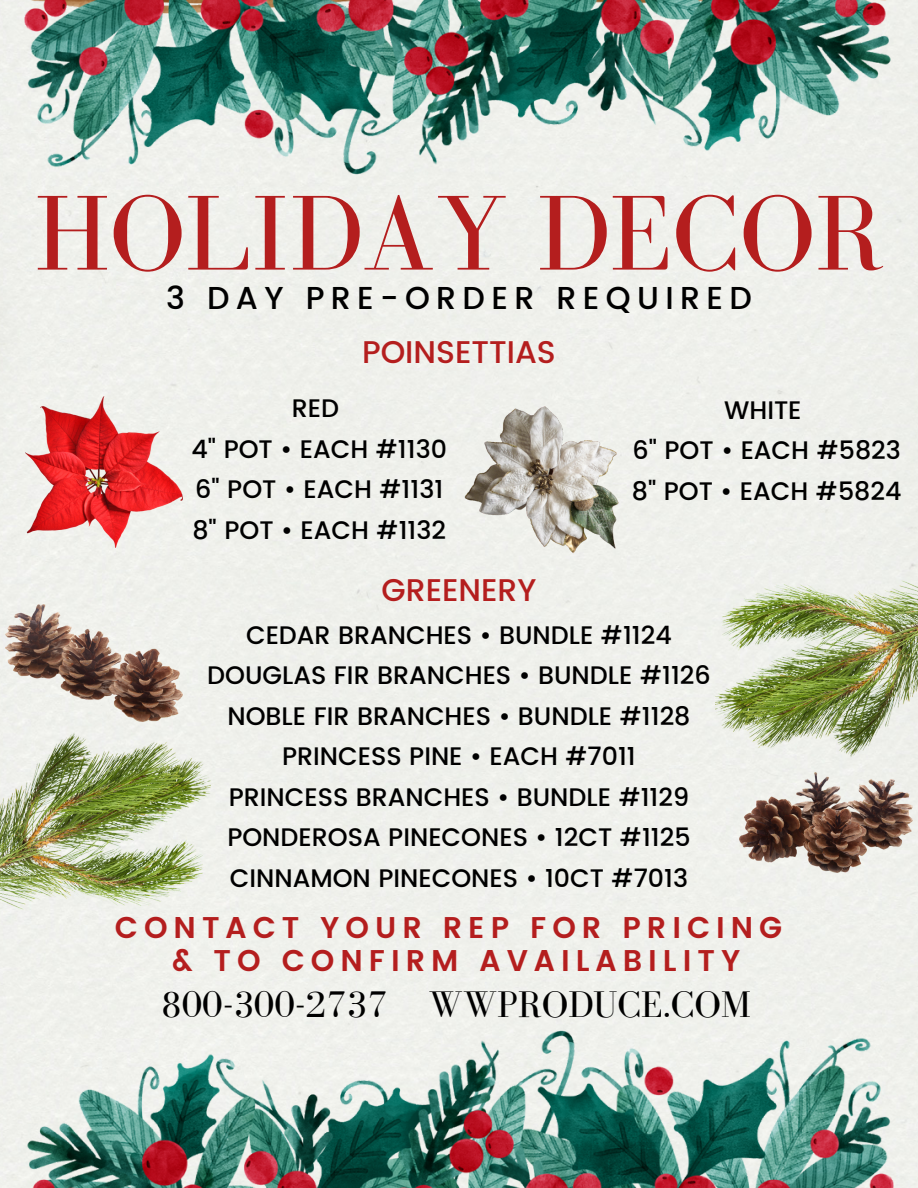
<style>
.page{position:relative;width:918px;height:1188px;background:#eff0ec}
.page>*{position:absolute;margin:0;border:0;box-sizing:border-box;transform-origin:0 0}
.t1{font:109.65px "Bodoni FLF";color:#b41e1e}
.t2{font:38.1px "Bodoni FLF";color:#000}
.t3{font:500 31.65px "Poppins";letter-spacing:.2em;color:#000}
.t4{font:500 31.35px "Poppins";color:#b41e1e}
.t5{font:600 30px "Poppins";letter-spacing:.2em;color:#b41e1e}
.t6{font:500 25.35px "Poppins";color:#000}
</style>
<div class="page">
<img style="left:25px;top:0;width:868px;height:196px">
<img style="left:25px;top:1009px;width:868px;height:179px">
<img style="left:26px;top:397px;width:156px;height:151px">
<img style="left:456px;top:397px;width:177px;height:163px">
<img style="left:739px;top:772px;width:174px;height:100px">
<img style="left:715px;top:574px;width:203px;height:188px">
<img style="left:6px;top:605px;width:176px;height:117px">
<img style="left:0;top:729px;width:210px;height:188px">
<p class="t1" style="left:34px;top:174px;width:851px">HOLIDAY DECOR</p>
<p class="t3" style="left:166px;top:279px;width:587px">3 DAY PRE-ORDER REQUIRED</p>
<p class="t4" style="left:362px;top:334px;width:195px">POINSETTIAS</p>
<p class="t6" style="left:292px;top:394px;width:49px">RED</p>
<p class="t6" style="left:191px;top:434px;width:257px">4" POT • EACH #1130</p>
<p class="t6" style="left:195px;top:475px;width:250px">6" POT • EACH #1131</p>
<p class="t6" style="left:192px;top:515px;width:255px">8" POT • EACH #1132</p>
<p class="t6" style="left:724px;top:395px;width:79px">WHITE</p>
<p class="t6" style="left:632px;top:436px;width:270px">6" POT • EACH #5823</p>
<p class="t6" style="left:632px;top:476px;width:271px">8" POT • EACH #5824</p>
<p class="t4" style="left:382px;top:572px;width:156px">GREENERY</p>
<p class="t6" style="left:246px;top:620px;width:427px">CEDAR BRANCHES • BUNDLE #1124</p>
<p class="t6" style="left:207px;top:661px;width:505px">DOUGLAS FIR BRANCHES • BUNDLE #1126</p>
<p class="t6" style="left:227px;top:701px;width:465px">NOBLE FIR BRANCHES • BUNDLE #1128</p>
<p class="t6" style="left:282px;top:742px;width:355px">PRINCESS PINE • EACH #7011</p>
<p class="t6" style="left:229px;top:782px;width:462px">PRINCESS BRANCHES • BUNDLE #1129</p>
<p class="t6" style="left:227px;top:823px;width:465px">PONDEROSA PINECONES • 12CT #1125</p>
<p class="t6" style="left:230px;top:863px;width:460px">CINNAMON PINECONES • 10CT #7013</p>
<p class="t5" style="left:115px;top:911px;width:669px">CONTACT YOUR REP FOR PRICING</p>
<p class="t5" style="left:172px;top:943px;width:570px">&amp; TO CONFIRM AVAILABILITY</p>
<p class="t2" style="left:161px;top:984px;width:591px">800-300-2737 WWPRODUCE.COM</p>
</div>
